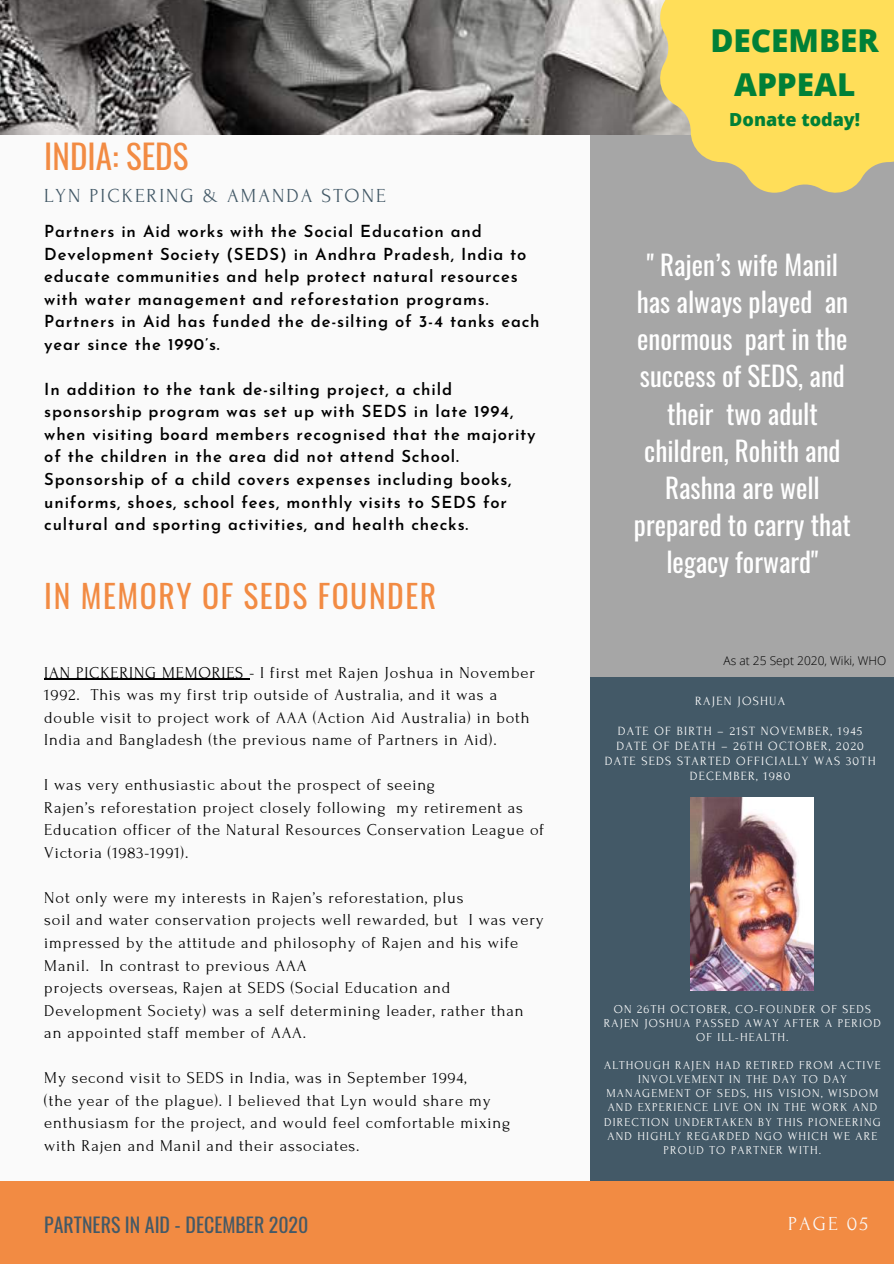
<style>
.page{position:relative;width:894px;height:1264px;background:#fff}
.page>*{position:absolute;margin:0;border:0;box-sizing:border-box;transform-origin:0 0}
.t1{font:33.15px "Oswald";color:#f28b43}
.t2{font:31.5px "Oswald";letter-spacing:.05em;color:#f28b43}
.t3{font:800 31.5px/44px "Open Sans";color:#008037;text-align:center}
.t4{font:27px/37.2px "Oswald";color:#fff;text-align:center}
.t5{font:19.8px "Oswald";color:#435967}
.t6{font:19.8px "Forum";letter-spacing:.1em;color:#435967}
.t7{font:19.8px "Forum";letter-spacing:.1em;color:#fafafa}
.t8{font:800 18px "Open Sans";color:#008037}
.t9{font:16.5px/22.5px "Forum";letter-spacing:.05em;color:#000}
.t10{font:600 16.5px/22.5px "Josefin Sans";letter-spacing:.05em;color:#000}
.t11{font:12.6px/15px "Forum";letter-spacing:.1em;color:#fff;text-align:center}
.t12{font:12px/14px "Forum";letter-spacing:.1em;color:#fff;text-align:center}
.t13{font:300 12px "Open Sans";color:#000}
</style>
<div class="page">
<div style="left:0;top:0;width:893px;height:1263px;background:#fafafa"></div>
<div style="left:590px;top:639px;width:303px;height:542px;background:#435967"></div>
<img style="left:690px;top:797px;width:123px;height:193px">
<div style="left:0;top:1181px;width:893px;height:82px;background:#f28b43"></div>
<img style="left:0;top:0;width:660px;height:134px">
<hr style="left:44px;top:678px;width:205px;height:2px;background:#000">
<div style="left:590px;top:135px;width:303px;height:541px;background:#a6a6a6"></div>
<svg style="left:660px;top:0;width:233px;height:193px;background:#f3d663"></svg>
<h1 class="t1" style="left:44px;top:130px;width:145px">INDIA: SEDS</h1>
<p class="t6" style="left:44px;top:185px;width:343px">LYN PICKERING &amp; AMANDA STONE</p>
<p class="t10" style="left:44px;top:222px;width:496px">Partners in Aid works with the Social Education and Development Society (SEDS) in Andhra Pradesh, India to educate communities and help protect natural resources with water management and reforestation programs.<br>Partners in Aid has funded the de-silting of 3-4 tanks each year since the 1990’s.</p>
<p class="t10" style="left:44px;top:379px;width:492px">In addition to the tank de-silting project, a child sponsorship program was set up with SEDS in late 1994, when visiting board members recognised that the majority of the children in the area did not attend School.<br>Sponsorship of a child covers expenses including books, uniforms, shoes, school fees, monthly visits to SEDS for cultural and sporting activities, and health checks.</p>
<h2 class="t2" style="left:44px;top:571px;width:393px">IN MEMORY OF SEDS FOUNDER</h2>
<p class="t9" style="left:44px;top:661px;width:492px">IAN PICKERING MEMORIES - I first met Rajen Joshua in November 1992. This was my first trip outside of Australia, and it was a double visit to project work of AAA (Action Aid Australia) in both India and Bangladesh (the previous name of Partners in Aid).</p>
<p class="t9" style="left:44px;top:774px;width:501px">I was very enthusiastic about the prospect of seeing<br>Rajen’s reforestation project closely following my retirement as Education officer of the Natural Resources Conservation League of Victoria (1983-1991).</p>
<p class="t9" style="left:44px;top:886px;width:500px">Not only were my interests in Rajen’s reforestation, plus<br>soil and water conservation projects well rewarded, but I was very impressed by the attitude and philosophy of Rajen and his wife Manil. In contrast to previous AAA<br>projects overseas, Rajen at SEDS (Social Education and Development Society) was a self determining leader, rather than an appointed staff member of AAA.</p>
<p class="t9" style="left:44px;top:1066px;width:467px">My second visit to SEDS in India, was in September 1994,<br>(the year of the plague). I believed that Lyn would share my enthusiasm for the project, and would feel comfortable mixing with Rajen and Manil and their associates.</p>
<h2 class="t3" style="left:710px;top:18px;width:170px">DECEMBER<br>APPEAL</h2>
<p class="t8" style="left:729px;top:106px;width:132px">Donate today!</p>
<h3 class="t4" style="left:633px;top:245px;width:218px">" Rajen’s wife Manil has always played an enormous part in the success of SEDS, and their two adult children, Rohith and<br>Rashna are well prepared to carry that legacy forward"</h3>
<p class="t13" style="left:723px;top:652px;width:164px">As at 25 Sept 2020, Wiki, WHO</p>
<p class="t11" style="left:694px;top:693px;width:92px">RAJEN JOSHUA</p>
<p class="t11" style="left:604px;top:723px;width:272px">DATE OF BIRTH – 21ST NOVEMBER, 1945<br>DATE OF DEATH – 26TH OCTOBER, 2020<br>DATE SEDS STARTED OFFICIALLY WAS 30TH<br>DECEMBER, 1980</p>
<p class="t12" style="left:603px;top:1002px;width:278px">ON 26TH OCTOBER, CO-FOUNDER OF SEDS<br>RAJEN JOSHUA PASSED AWAY AFTER A PERIOD<br>OF ILL-HEALTH.</p>
<p class="t12" style="left:604px;top:1058px;width:278px">ALTHOUGH RAJEN HAD RETIRED FROM ACTIVE INVOLVEMENT IN THE DAY TO DAY MANAGEMENT OF SEDS, HIS VISION, WISDOM AND EXPERIENCE LIVE ON IN THE WORK AND DIRECTION UNDERTAKEN BY THIS PIONEERING AND HIGHLY REGARDED NGO WHICH WE ARE PROUD TO PARTNER WITH.</p>
<p class="t5" style="left:44px;top:1209px;width:265px">PARTNERS IN AID - DECEMBER 2020</p>
<p class="t7" style="left:788px;top:1212px;width:81px">PAGE 05</p>
</div>
